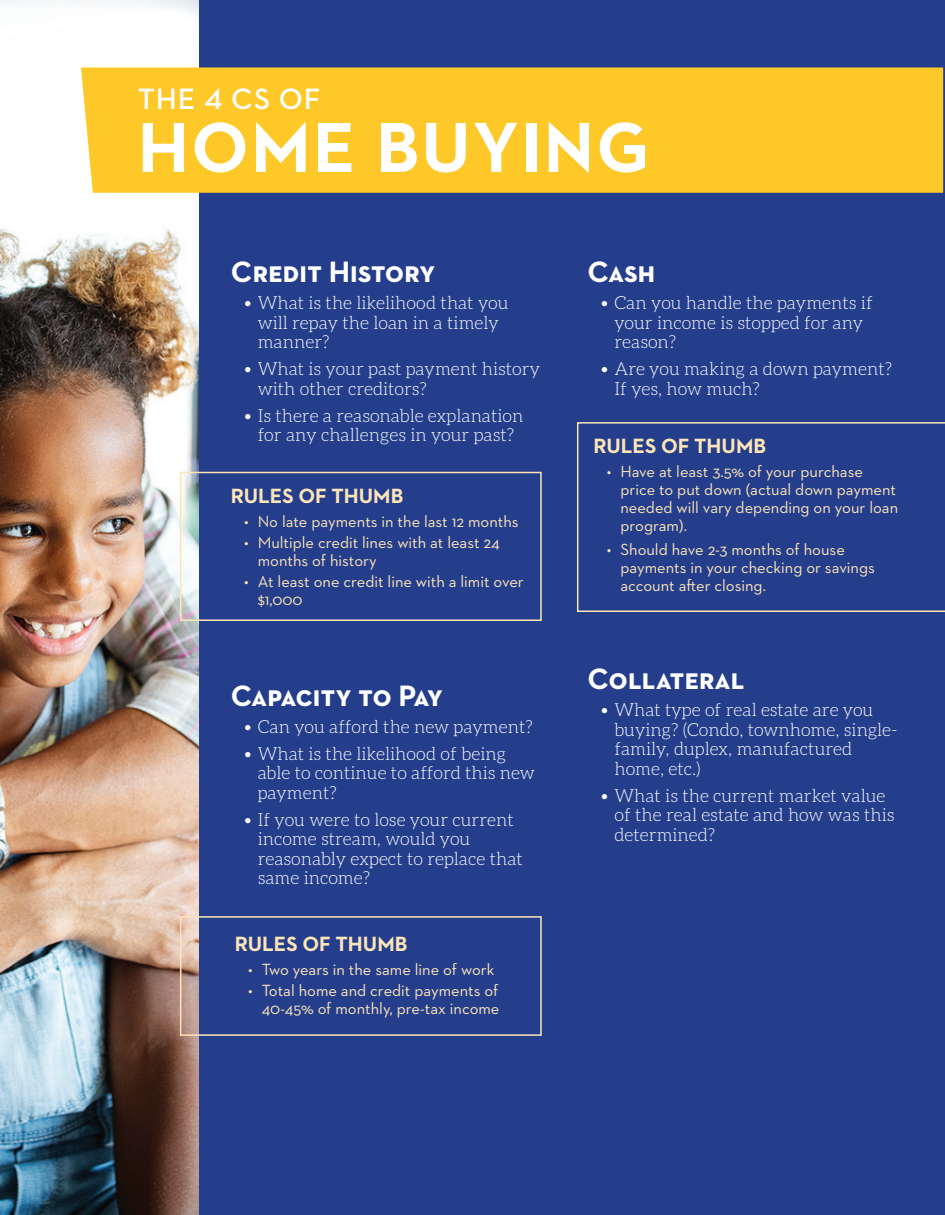
<style>
.page{position:relative;width:945px;height:1215px;background:#fff}
.page>*{position:absolute;margin:0;border:0;box-sizing:border-box;transform-origin:0 0}
.t1{font:700 72px "Neutraface 2 Text";letter-spacing:.03em;color:#fff}
.t2{font:700 30px "Neutraface 2 Text";color:#fff}
.t3{font:700 30px "Neutraface 2 Text";letter-spacing:-.03em;color:#fff}
.t4{font:600 30px "Neutraface 2 Text";letter-spacing:.03em;color:#fff}
.t5{font:700 21px "Neutraface 2 Text";color:#fee5b8}
.t6{font:300 18px/19.5px "Aleo";color:#fff}
.t7{font:16.5px/18px "Neutraface 2 Text";color:#fee5b8}
</style>
<div class="page">
<img style="left:0;top:0;width:200px;height:1215px">
<div style="left:200px;top:0;width:745px;height:1215px;background:#243e8c"></div>
<div style="left:81px;top:68px;width:862px;height:125px;background:#fec829"></div>
<div style="left:180px;top:472px;width:362px;height:149px;border:2px solid #fee5b8"></div>
<div style="left:180px;top:916px;width:362px;height:120px;border:2px solid #fee5b8"></div>
<svg style="left:577px;top:422px;width:368px;height:190px"></svg>
<p class="t4" style="left:138px;top:80px;width:184px">THE 4 CS OF</p>
<p class="t1" style="left:138px;top:101px;width:513px">HOME BUYING</p>
<p class="t2" style="left:231px;top:253px;width:206px">Credit History</p>
<p class="t6" style="left:258px;top:293px;width:252px;text-indent:-14px">• What is the likelihood that you will repay the loan in a timely manner?</p>
<p class="t6" style="left:258px;top:359px;width:284px;text-indent:-14px">• What is your past payment history with other creditors?</p>
<p class="t6" style="left:244px;top:406px;width:281px;text-align:center">• Is there a reasonable explanation for any challenges in your past?</p>
<p class="t5" style="left:231px;top:483px;width:174px">RULES OF THUMB</p>
<p class="t7" style="left:244px;top:512px;width:276px">• No late payments in the last 12 months</p>
<p class="t7" style="left:258px;top:533px;width:244px;text-indent:-14px">• Multiple credit lines with at least 24 months of history</p>
<p class="t7" style="left:258px;top:572px;width:268px;text-indent:-14px">• At least one credit line with a limit over $1,000</p>
<p class="t3" style="left:231px;top:676px;width:214px">Capacity to Pay</p>
<p class="t6" style="left:244px;top:717px;width:290px">• Can you afford the new payment?</p>
<p class="t6" style="left:258px;top:744px;width:279px;text-indent:-14px">• What is the likelihood of being able to continue to afford this new payment?</p>
<p class="t6" style="left:258px;top:810px;width:267px;text-indent:-14px">• If you were to lose your current income stream, would you reasonably expect to replace that same income?</p>
<p class="t5" style="left:235px;top:930px;width:174px">RULES OF THUMB</p>
<p class="t7" style="left:248px;top:960px;width:248px">• Two years in the same line of work</p>
<p class="t7" style="left:248px;top:981px;width:253px;text-align:right">• Total home and credit payments of<br>40-45% of monthly, pre-tax income</p>
<p class="t2" style="left:587px;top:253px;width:69px">Cash</p>
<p class="t6" style="left:614px;top:293px;width:260px;text-indent:-14px">• Can you handle the payments if your income is stopped for any reason?</p>
<p class="t6" style="left:614px;top:359px;width:279px;text-indent:-14px">• Are you making a down payment?<br>If yes, how much?</p>
<p class="t5" style="left:593px;top:433px;width:174px">RULES OF THUMB</p>
<p class="t7" style="left:620px;top:462px;width:279px;text-indent:-14px">• Have at least 3.5% of your purchase price to put down (actual down payment needed will vary depending on your loan program).</p>
<p class="t7" style="left:620px;top:540px;width:256px;text-indent:-14px">• Should have 2-3 months of house payments in your checking or savings account after closing.</p>
<p class="t2" style="left:587px;top:660px;width:159px">Collateral</p>
<p class="t6" style="left:614px;top:700px;width:285px;text-indent:-14px">• What type of real estate are you buying? (Condo, townhome, single&shy;family, duplex, manufactured home, etc.)</p>
<p class="t6" style="left:614px;top:786px;width:281px;text-indent:-14px">• What is the current market value of the real estate and how was this determined?</p>
</div>
